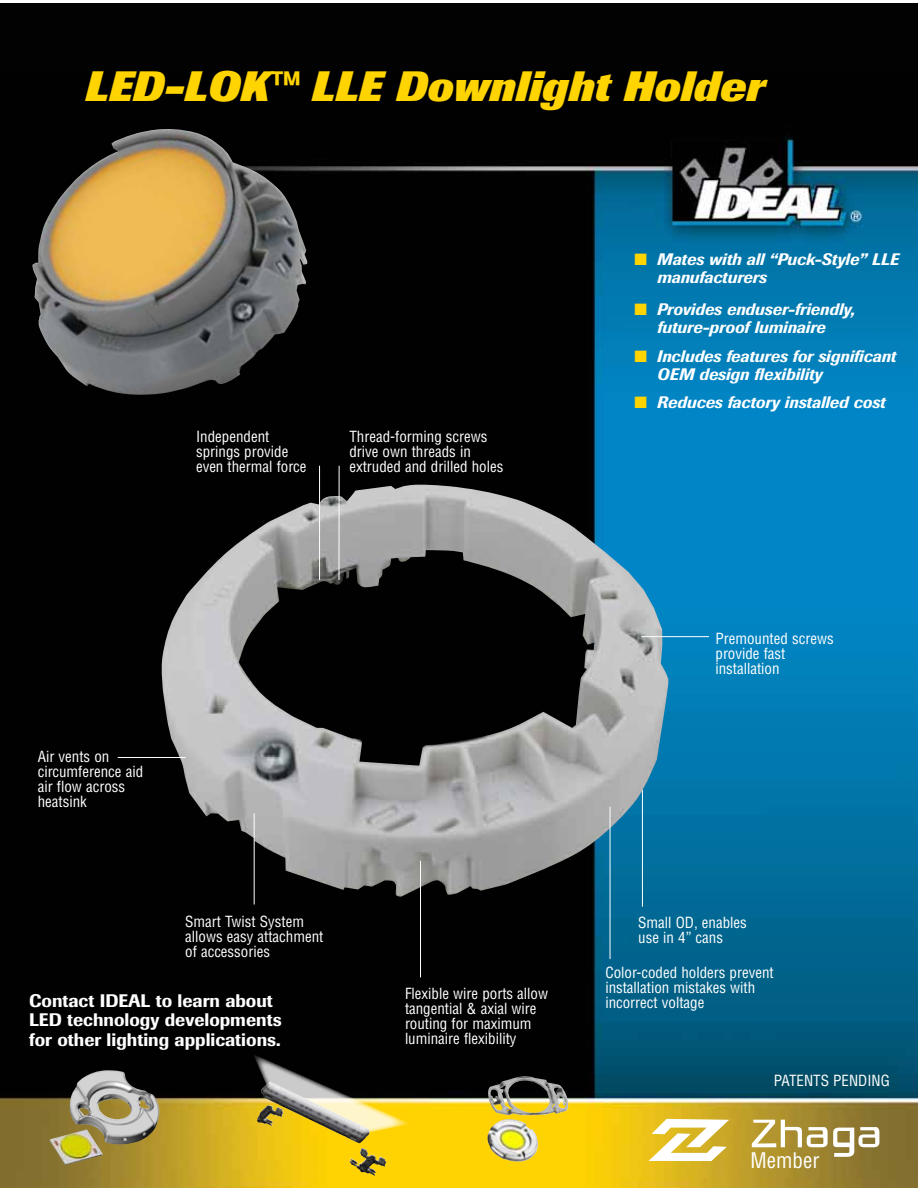
<style>
.page{position:relative;width:918px;height:1188px;background:#fff}
.page>*{position:absolute;margin:0;border:0;box-sizing:border-box;transform-origin:0 0}
.t1{font:italic 800 42px "Imago";color:#ffd400}
.t2{font:condensed 21px "Helvetica";color:#fff}
.t3{font:500 18px/19.5px "Imago";color:#fff}
.t4{font:italic 500 16.5px/18px "Imago";color:#fff}
.t5{font:condensed 15px/15px "Helvetica";color:#fff}
.s1{color:#ffd400}
</style>
<div class="page">
<img style="left:0;top:3px;width:918px;height:1185px">
<img style="left:160px;top:485px;width:508px;height:412px">
<hr style="left:642px;top:790px;width:1px;height:117px;background:#fff">
<hr style="left:610px;top:807px;width:1px;height:152px;background:#fff">
<hr style="left:420px;top:861px;width:1px;height:116px;background:#fff">
<hr style="left:254px;top:813px;width:1px;height:91px;background:#fff">
<hr style="left:641px;top:636px;width:68px;height:1px;background:#fff">
<hr style="left:118px;top:757px;width:67px;height:1px;background:#fff">
<img style="left:32px;top:129px;width:275px;height:266px">
<svg style="left:649px;top:1119px;width:80px;height:42px"></svg>
<svg style="left:752px;top:1120px;width:127px;height:37px"></svg>
<img style="left:50px;top:1129px;width:53px;height:36px">
<img style="left:70px;top:1070px;width:89px;height:75px">
<img style="left:488px;top:1076px;width:80px;height:39px">
<hr style="left:319px;top:466px;width:1px;height:114px;background:#fff">
<hr style="left:339px;top:466px;width:1px;height:114px;background:#fff">
<img style="left:257px;top:1134px;width:130px;height:42px">
<svg style="left:253px;top:1054px;width:158px;height:80px;background:#796f46"></svg>
<h1 class="t1" style="left:85px;top:62px;width:682px">LED-LOK™ LLE Downlight Holder</h1>
<p class="t5" style="left:196px;top:428px;width:112px">Independent springs provide even thermal force</p>
<p class="t5" style="left:349px;top:428px;width:155px">Thread-forming screws drive own threads in extruded and drilled holes</p>
<p class="t4" style="left:657px;top:251px;width:243px;text-indent:-23px"><span class="s1">■</span> Mates with all “Puck-Style” LLE manufacturers</p>
<p class="t4" style="left:634px;top:300px;width:222px;text-align:center"><span class="s1">■</span> Provides enduser-friendly, future-proof luminaire</p>
<p class="t4" style="left:657px;top:347px;width:241px;text-indent:-23px"><span class="s1">■</span> Includes features for significant<br>OEM design flexibility</p>
<p class="t4" style="left:634px;top:394px;width:252px"><span class="s1">■</span> Reduces factory installed cost</p>
<p class="t5" style="left:38px;top:749px;width:107px">Air vents on circumference aid air flow across heatsink</p>
<p class="t5" style="left:185px;top:913px;width:140px">Smart Twist System allows easy attachment of accessories</p>
<p class="t3" style="left:29px;top:991px;width:254px">Contact IDEAL to learn about<br>LED technology developments for other lighting applications.</p>
<p class="t5" style="left:716px;top:631px;width:120px">Premounted screws provide fast installation</p>
<p class="t5" style="left:405px;top:986px;width:145px">Flexible wire ports allow tangential &amp; axial wire routing for maximum luminaire flexibility</p>
<p class="t5" style="left:638px;top:915px;width:110px">Small OD, enables use in 4” cans</p>
<p class="t5" style="left:605px;top:965px;width:170px">Color-coded holders prevent installation mistakes with incorrect voltage</p>
<p class="t5" style="left:774px;top:1073px;width:118px">PATENTS PENDING</p>
<h2 class="t2" style="left:751px;top:1148px;width:70px">Member</h2>
</div>
